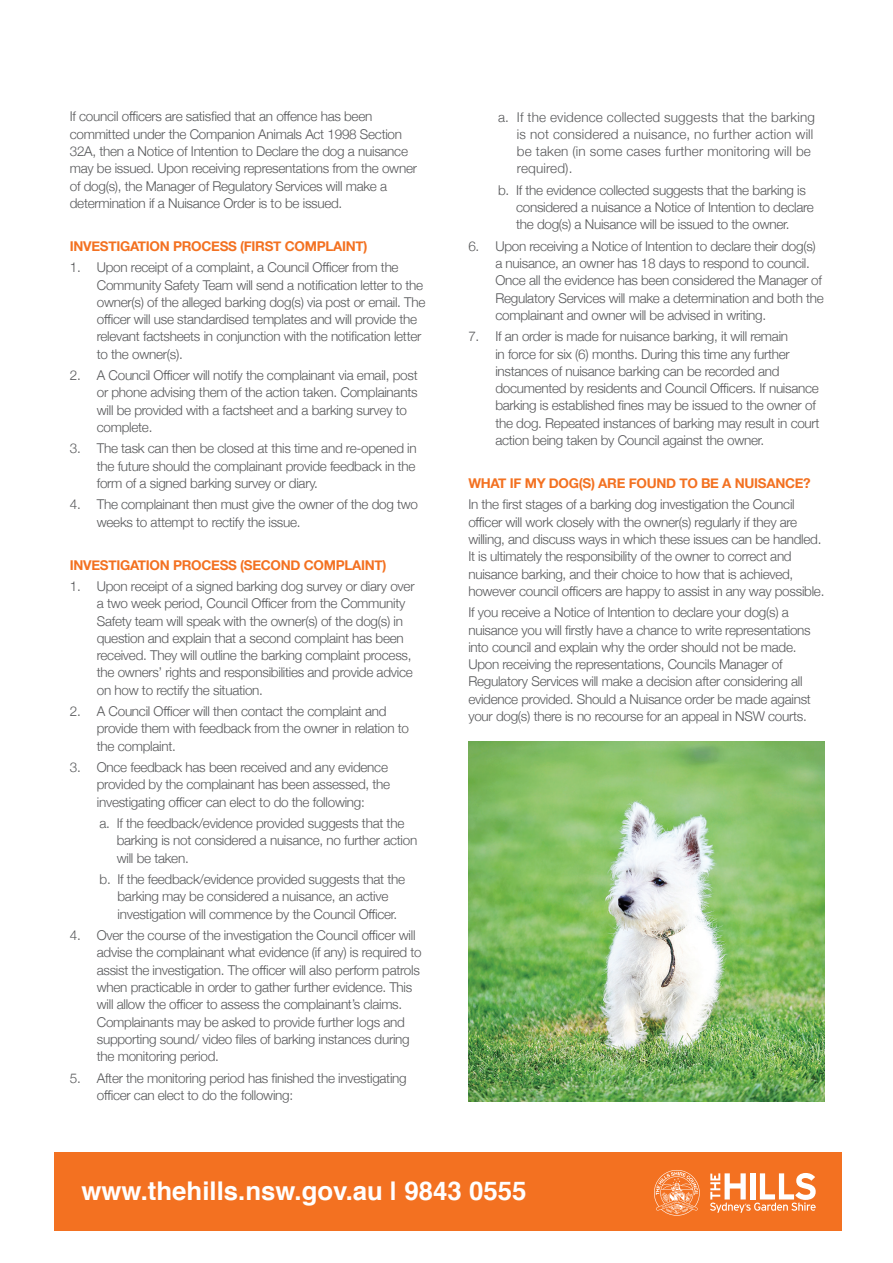
<style>
.page{position:relative;width:893px;height:1263px;background:#fff}
.page>*{position:absolute;margin:0;border:0;box-sizing:border-box;transform-origin:0 0}
.t1{font:700 25.8px "Helvetica";color:#fff}
.t2{font:300 13.5px/17.2px "Helvetica Neue";letter-spacing:-.02em;color:#57585a}
.t3{font:300 13.5px/17.2px "Helvetica Neue";letter-spacing:.01em;color:#57585a}
.t4{font:700 13.5px "Helvetica Neue";letter-spacing:-.02em;color:#f37121}
</style>
<div class="page">
<div style="left:54px;top:1152px;width:787px;height:79px;background:#f37121"></div>
<svg style="left:710px;top:1173px;width:106px;height:40px"></svg>
<svg style="left:654px;top:1170px;width:46px;height:46px"></svg>
<img style="left:468px;top:741px;width:356px;height:360px">
<p class="t2" style="left:70px;top:107px;width:349px">If council officers are satisfied that an offence has been committed under the Companion Animals Act 1998 Section 32A, then a Notice of Intention to Declare the dog a nuisance may be issued. Upon receiving representations from the owner of dog(s), the Manager of Regulatory Services will make a determination if a Nuisance Order is to be issued.</p>
<p class="t4" style="left:70px;top:235px;width:299px">INVESTIGATION PROCESS (FIRST COMPLAINT)</p>
<p class="t2" style="left:97px;top:258px;width:330px;text-indent:-27px">1. Upon receipt of a complaint, a Council Officer from the Community Safety Team will send a notification letter to the owner(s) of the alleged barking dog(s) via post or email. The officer will use standardised templates and will provide the relevant factsheets in conjunction with the notification letter to the owner(s).</p>
<p class="t2" style="left:97px;top:366px;width:322px;text-indent:-27px">2. A Council Officer will notify the complainant via email, post or phone advising them of the action taken. Complainants will be provided with a factsheet and a barking survey to complete.</p>
<p class="t2" style="left:97px;top:439px;width:321px;text-align:justify;text-indent:-27px">3. The task can then be closed at this time and re-opened in the future should the complainant provide feedback in the form of a signed barking survey or diary.</p>
<p class="t2" style="left:97px;top:495px;width:323px;text-indent:-27px">4. The complainant then must give the owner of the dog two weeks to attempt to rectify the issue.</p>
<p class="t4" style="left:70px;top:554px;width:318px">INVESTIGATION PROCESS (SECOND COMPLAINT)</p>
<p class="t2" style="left:97px;top:577px;width:319px;text-indent:-27px">1. Upon receipt of a signed barking dog survey or diary over a two week period, Council Officer from the Community Safety team will speak with the owner(s) of the dog(s) in question and explain that a second complaint has been received. They will outline the barking complaint process, the owners’ rights and responsibilities and provide advice on how to rectify the situation.</p>
<p class="t2" style="left:97px;top:702px;width:314px;text-indent:-27px">2. A Council Officer will then contact the complaint and provide them with feedback from the owner in relation to the complaint.</p>
<p class="t2" style="left:97px;top:758px;width:295px;text-indent:-27px">3. Once feedback has been received and any evidence provided by the complainant has been assessed, the investigating officer can elect to do the following:</p>
<p class="t2" style="left:117px;top:814px;width:302px;text-indent:-17px">a. If the feedback/evidence provided suggests that the barking is not considered a nuisance, no further action will be taken.</p>
<p class="t2" style="left:117px;top:870px;width:289px;text-indent:-18px">b. If the feedback/evidence provided suggests that the barking may be considered a nuisance, an active investigation will commence by the Council Officer.</p>
<p class="t2" style="left:97px;top:926px;width:326px;text-indent:-27px">4. Over the course of the investigation the Council officer will advise the complainant what evidence (if any) is required to assist the investigation. The officer will also perform patrols when practicable in order to gather further evidence. This will allow the officer to assess the complainant’s claims.<br>Complainants may be asked to provide further logs and supporting sound/ video files of barking instances during the monitoring period.</p>
<p class="t2" style="left:97px;top:1068px;width:311px;text-indent:-27px">5. After the monitoring period has finished the investigating officer can elect to do the following:</p>
<p class="t3" style="left:517px;top:107px;width:300px;text-indent:-19px">a. If the evidence collected suggests that the barking is not considered a nuisance, no further action will be taken (in some cases further monitoring will be required).</p>
<p class="t2" style="left:516px;top:180px;width:299px;text-indent:-18px">b. If the evidence collected suggests that the barking is considered a nuisance a Notice of Intention to declare the dog(s) a Nuisance will be issued to the owner.</p>
<p class="t2" style="left:495px;top:236px;width:330px;text-indent:-27px">6. Upon receiving a Notice of Intention to declare their dog(s) a nuisance, an owner has 18 days to respond to council.<br>Once all the evidence has been considered the Manager of Regulatory Services will make a determination and both the complainant and owner will be advised in writing.</p>
<p class="t2" style="left:495px;top:327px;width:326px;text-indent:-27px">7. If an order is made for nuisance barking, it will remain<br>in force for six (6) months. During this time any further instances of nuisance barking can be recorded and documented by residents and Council Officers. If nuisance barking is established fines may be issued to the owner of the dog. Repeated instances of barking may result in court action being taken by Council against the owner.</p>
<p class="t4" style="left:468px;top:473px;width:344px">WHAT IF MY DOG(S) ARE FOUND TO BE A NUISANCE?</p>
<p class="t2" style="left:468px;top:495px;width:358px">In the first stages of a barking dog investigation the Council officer will work closely with the owner(s) regularly if they are willing, and discuss ways in which these issues can be handled.<br>It is ultimately the responsibility of the owner to correct and nuisance barking, and their choice to how that is achieved, however council officers are happy to assist in any way possible.</p>
<p class="t2" style="left:468px;top:603px;width:344px">If you receive a Notice of Intention to declare your dog(s) a nuisance you will firstly have a chance to write representations into council and explain why the order should not be made.<br>Upon receiving the representations, Councils Manager of Regulatory Services will make a decision after considering all evidence provided. Should a Nuisance order be made against your dog(s) there is no recourse for an appeal in NSW courts.</p>
<h1 class="t1" style="left:81px;top:1170px;width:446px">www.thehills.nsw.gov.au | 9843 0555</h1>
</div>
